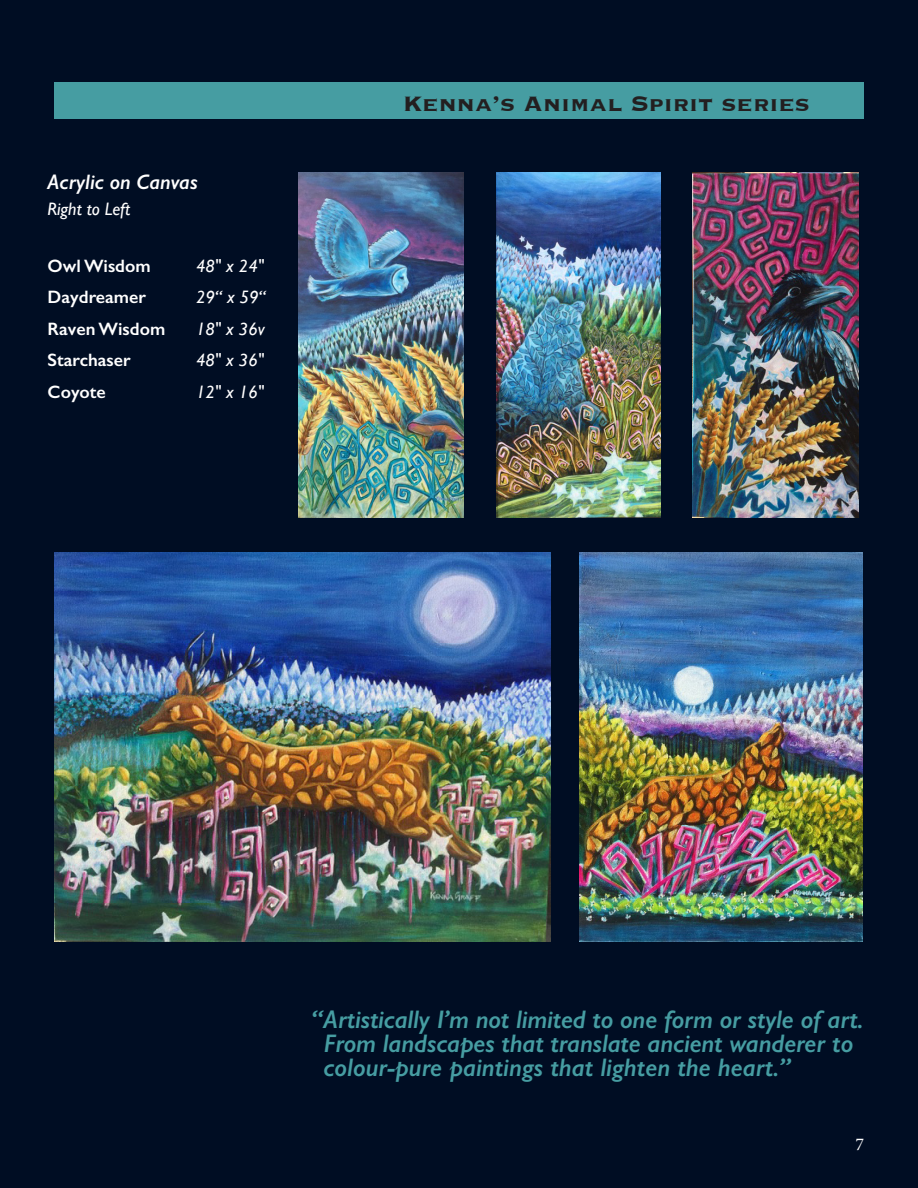
<style>
.page{position:relative;width:918px;height:1188px;background:#000d23}
.page>*{position:absolute;margin:0;border:0;box-sizing:border-box;transform-origin:0 0}
.t1{font:700 27px "Copperplate";color:#231f20}
.t2{font:italic 600 25.5px/24px "Gill Sans";letter-spacing:-.005em;color:#469da2}
.t3{font:italic 600 21px "Gill Sans";color:#fff}
.t4{font:italic 18px "Gill Sans";color:#fff}
.t5{font:600 18px "Gill Sans";color:#fff}
.t6{font:18px "Minion Pro";color:#fff}
</style>
<div class="page">
<div style="left:54px;top:82px;width:810px;height:37px;background:#469da2"></div>
<img style="left:54px;top:553px;width:497px;height:388px">
<img style="left:580px;top:553px;width:283px;height:388px">
<img style="left:692px;top:172px;width:167px;height:346px">
<img style="left:497px;top:172px;width:164px;height:346px">
<img style="left:299px;top:172px;width:165px;height:346px">
<p class="t3" style="left:48px;top:169px;width:152px">Acrylic on Canvas</p>
<p class="t4" style="left:48px;top:198px;width:84px">Right to Left</p>
<p class="t5" style="left:48px;top:255px;width:105px">Owl Wisdom</p>
<p class="t4" style="left:196px;top:255px;width:69px">48" x 24"</p>
<p class="t5" style="left:48px;top:286px;width:100px">Daydreamer</p>
<p class="t4" style="left:196px;top:287px;width:71px">29“ x 59“</p>
<p class="t5" style="left:48px;top:318px;width:119px">Raven Wisdom</p>
<p class="t4" style="left:196px;top:318px;width:70px">18" x 36v</p>
<p class="t5" style="left:48px;top:349px;width:84px">Starchaser</p>
<p class="t4" style="left:196px;top:350px;width:69px">48" x 36"</p>
<p class="t5" style="left:48px;top:381px;width:60px">Coyote</p>
<p class="t4" style="left:196px;top:381px;width:69px">12" x 16"</p>
<p class="t1" style="left:403px;top:86px;width:409px">Kenna’s Animal Spirit series</p>
<p class="t2" style="left:324px;top:1008px;width:541px;text-indent:-12px">“Artistically I’m not limited to one form or style of art.<br>From landscapes that translate ancient wanderer to colour-pure paintings that lighten the heart.”</p>
<p class="t6" style="left:855px;top:1132px;width:10px">7</p>
</div>
